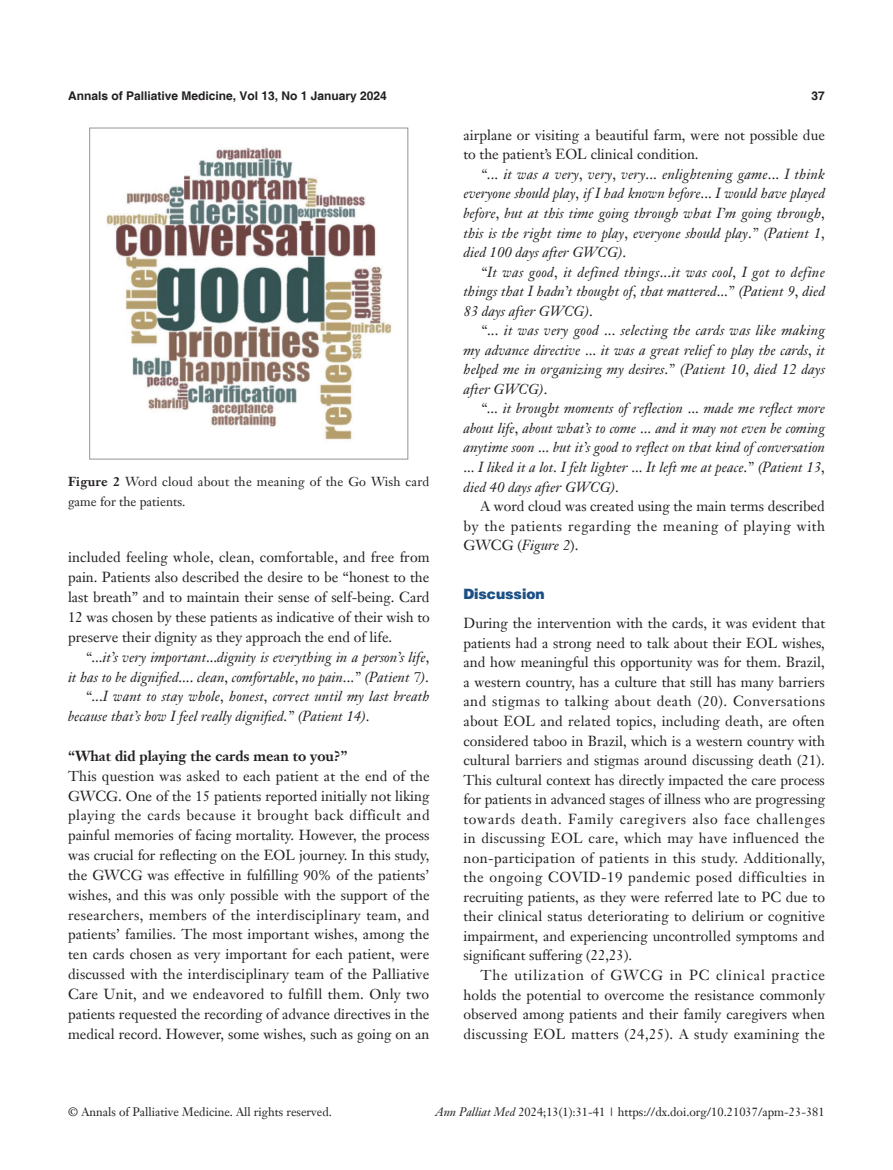
<style>
.page{position:relative;width:893px;height:1170px;background:#fff}
.page>*{position:absolute;margin:0;border:0;box-sizing:border-box;transform-origin:0 0}
.t1{font:14.25px/19.5px "Janson Text LT";color:#231f20;text-align:justify}
.t2{font:italic 14.25px/19.5px "Janson Text LT";color:#231f20;text-align:justify}
._3ji-zhengti{font:700 14.25px "Janson Text LT";color:#231f20}
._1ji-6_5{font:900 14.25px "Helvetica";color:#1c5085}
.C-tuzhu{font:12.75px/19.5px "Janson Text LT";letter-spacing:.02em;color:#231f20}
.t3{font:12px "Janson Text LT";color:#231f20}
.t4{font:700 12px "Helvetica";color:#231f20}
.s1{font-weight:700}
.s2{font-style:normal}
.s3{font-style:italic}
</style>
<div class="page">
<img style="left:106px;top:146px;width:285px;height:294px">
<div style="left:89px;top:128px;width:319px;height:331px;border:1px solid #939598"></div>
<p class="t4" style="left:68px;top:88px;width:320px">Annals of Palliative Medicine, Vol 13, No 1 January 2024</p>
<p class="t4" style="left:812px;top:88px;width:15px">37</p>
<p class="C-tuzhu" style="left:68px;top:472px;width:363px"><span class="s1">Figure 2</span> Word cloud about the meaning of the Go Wish card game for the patients.</p>
<p class="t1" style="left:68px;top:547px;width:363px">included feeling whole, clean, comfortable, and free from pain. Patients also described the desire to be “honest to the last breath” and to maintain their sense of self-being. Card 12 was chosen by these patients as indicative of their wish to preserve their dignity as they approach the end of life.</p>
<p class="t2" style="left:68px;top:647px;width:363px;text-align:right">“<span class="s2">...</span>it’s very important<span class="s2">...</span>dignity is everything in a person’s life<span class="s2">,<br></span>it has to be dignified<span class="s2">....</span> clean<span class="s2">,</span> comfortable<span class="s2">,</span> no pain<span class="s2">...</span>” (Patient 7)<span class="s2">.</span></p>
<p class="t2" style="left:68px;top:686px;width:363px;text-indent:17px">“<span class="s2">...</span>I want to stay whole<span class="s2">,</span> honest<span class="s2">,</span> correct until my last breath because that’s how I feel really dignified<span class="s2">.</span>” (Patient 14)<span class="s2">.</span></p>
<p class="_3ji-zhengti" style="left:68px;top:746px;width:281px">“What did playing the cards mean to you?”</p>
<p class="t1" style="left:68px;top:765px;width:363px">This question was asked to each patient at the end of the GWCG. One of the 15 patients reported initially not liking playing the cards because it brought back difficult and painful memories of facing mortality. However, the process was crucial for reflecting on the EOL journey. In this study, the GWCG was effective in fulfilling 90% of the patients’ wishes, and this was only possible with the support of the researchers, members of the interdisciplinary team, and patients’ families. The most important wishes, among the ten cards chosen as very important for each patient, were discussed with the interdisciplinary team of the Palliative Care Unit, and we endeavored to fulfill them. Only two patients requested the recording of advance directives in the medical record. However, some wishes, such as going on an</p>
<p class="t1" style="left:463px;top:125px;width:363px">airplane or visiting a beautiful farm, were not possible due to the patient’s EOL clinical condition.</p>
<p class="t2" style="left:463px;top:164px;width:363px;text-indent:17px">“<span class="s2">...</span> it was a very<span class="s2">,</span> very<span class="s2">,</span> very<span class="s2">...</span> enlightening game<span class="s2">...</span> I think everyone should play<span class="s2">,</span> if I had known before<span class="s2">...</span> I would have played before<span class="s2">,</span> but at this time going through what I’m going through<span class="s2">, </span>this is the right time to play<span class="s2">,</span> everyone should play<span class="s2">.</span>” (Patient 1<span class="s2">, </span>died 100 days after GWCG)<span class="s2">.</span></p>
<p class="t2" style="left:463px;top:262px;width:363px;text-indent:17px">“It was good<span class="s2">,</span> it defined things<span class="s2">...</span>it was cool<span class="s2">,</span> I got to define things that I hadn’t thought of<span class="s2">,</span> that mattered<span class="s2">...</span>” (Patient 9<span class="s2">,</span> died 83 days after GWCG)<span class="s2">.</span></p>
<p class="t2" style="left:463px;top:320px;width:363px;text-indent:17px">“<span class="s2">...</span> it was very good <span class="s2">...</span> selecting the cards was like making my advance directive <span class="s2">...</span> it was a great relief to play the cards<span class="s2">,</span> it helped me in organizing my desires<span class="s2">.</span>” (Patient 10<span class="s2">,</span> died 12 days after GWCG)<span class="s2">.</span></p>
<p class="t2" style="left:463px;top:399px;width:363px;text-indent:17px">“<span class="s2">...</span> it brought moments of reflection <span class="s2">...</span> made me reflect more about life<span class="s2">,</span> about what’s to come <span class="s2">...</span> and it may not even be coming anytime soon <span class="s2">...</span> but it’s good to reflect on that kind of conversation <span class="s2">...</span> I liked it a lot<span class="s2">.</span> I felt lighter <span class="s2">...</span> It left me at peace<span class="s2">.</span>” (Patient 13<span class="s2">, </span>died 40 days after GWCG)<span class="s2">.</span></p>
<p class="t1" style="left:463px;top:496px;width:363px;text-indent:17px">A word cloud was created using the main terms described by the patients regarding the meaning of playing with GWCG (<span class="s3">Figure 2</span>).</p>
<p class="_1ji-6_5" style="left:463px;top:584px;width:83px">Discussion</p>
<p class="t1" style="left:463px;top:613px;width:363px">During the intervention with the cards, it was evident that patients had a strong need to talk about their EOL wishes, and how meaningful this opportunity was for them. Brazil, a western country, has a culture that still has many barriers and stigmas to talking about death (20). Conversations about EOL and related topics, including death, are often considered taboo in Brazil, which is a western country with cultural barriers and stigmas around discussing death (21).<br>This cultural context has directly impacted the care process for patients in advanced stages of illness who are progressing towards death. Family caregivers also face challenges in discussing EOL care, which may have influenced the non-participation of patients in this study. Additionally, the ongoing COVID-19 pandemic posed difficulties in recruiting patients, as they were referred late to PC due to their clinical status deteriorating to delirium or cognitive impairment, and experiencing uncontrolled symptoms and significant suffering (22,23).</p>
<p class="t1" style="left:463px;top:965px;width:363px;text-indent:17px">The utilization of GWCG in PC clinical practice holds the potential to overcome the resistance commonly observed among patients and their family caregivers when discussing EOL matters (24,25). A study examining the</p>
<p class="t3" style="left:68px;top:1104px;width:265px">© Annals of Palliative Medicine. All rights reserved.</p>
<p class="t3" style="left:435px;top:1104px;width:391px"><span class="s3">Ann Palliat Med</span> 2024;13(1):31-41 | https://dx.doi.org/10.21037/apm-23-381</p>
</div>
